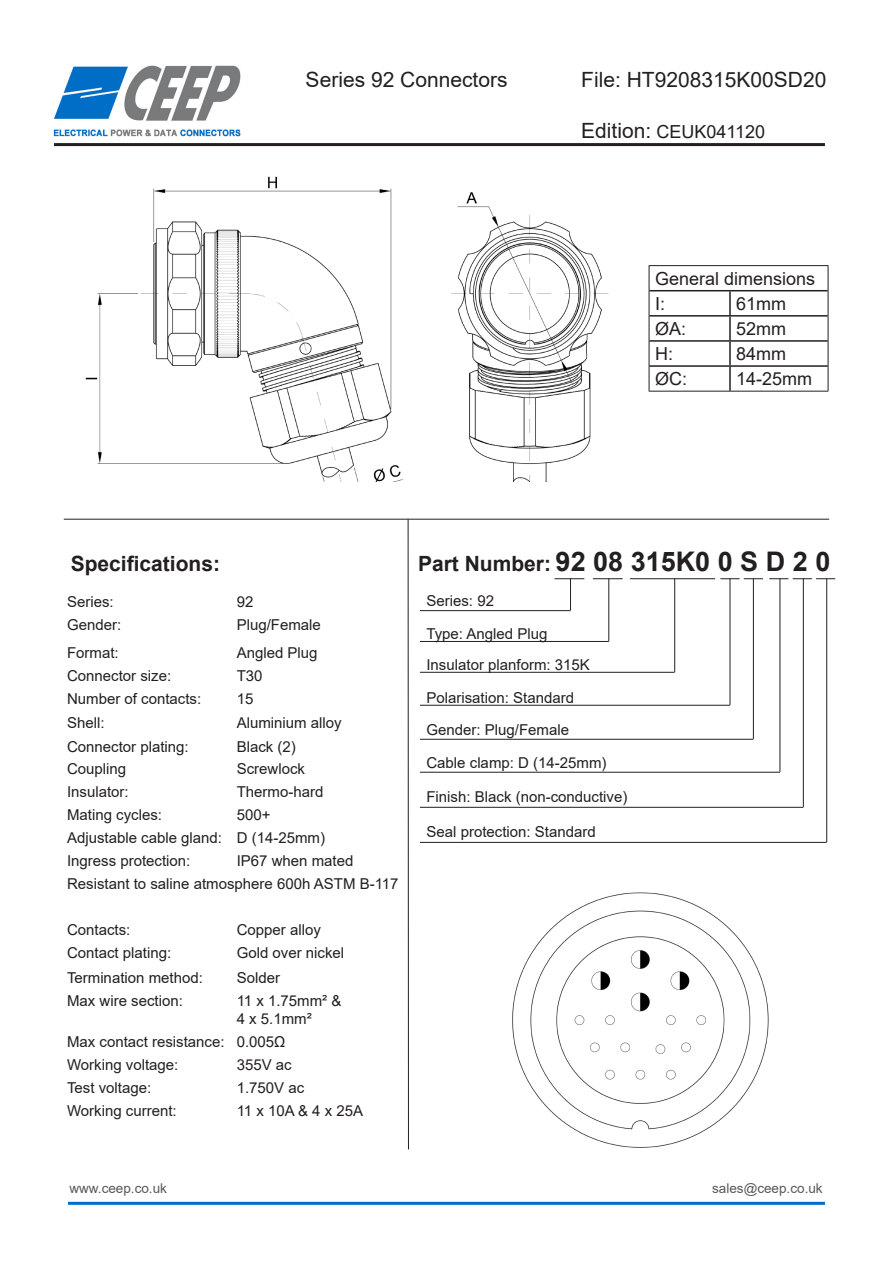
<style>
.page{position:relative;width:893px;height:1263px;background:#fff}
.page>*{position:absolute;margin:0;border:0;box-sizing:border-box;transform-origin:0 0}
.t1{font:700 27px "Arial";color:#231f20}
.t2{font:21px "Arial";color:#231f20}
.t3{font:700 21px "Arial";color:#231f20}
.t4{font:18px "Arial";color:#231f20}
.t5{font:15px "Arial";color:#231f20}
.t6{font:13.5px "Arial";color:#57585a}
.s1{font-size:21px}
</style>
<div class="page">
<hr style="left:68px;top:1202px;width:757px;height:3px;background:#006ec7">
<hr style="left:570px;top:578px;width:1px;height:32px;background:#231f20">
<hr style="left:420px;top:610px;width:150px;height:1px;background:#231f20">
<svg style="left:555px;top:578px;width:29px;height:1px"></svg>
<hr style="left:593px;top:578px;width:30px;height:1px;background:#231f20">
<hr style="left:630px;top:578px;width:85px;height:1px;background:#231f20">
<svg style="left:720px;top:578px;width:43px;height:1px"></svg>
<svg style="left:769px;top:578px;width:66px;height:1px"></svg>
<hr style="left:608px;top:578px;width:1px;height:63px;background:#231f20">
<hr style="left:674px;top:578px;width:1px;height:94px;background:#231f20">
<hr style="left:730px;top:578px;width:1px;height:127px;background:#231f20">
<hr style="left:753px;top:578px;width:1px;height:161px;background:#231f20">
<hr style="left:780px;top:578px;width:1px;height:194px;background:#231f20">
<hr style="left:803px;top:578px;width:1px;height:229px;background:#231f20">
<hr style="left:826px;top:578px;width:1px;height:264px;background:#231f20">
<hr style="left:420px;top:641px;width:189px;height:1px;background:#231f20">
<hr style="left:420px;top:672px;width:255px;height:1px;background:#231f20">
<hr style="left:420px;top:705px;width:310px;height:1px;background:#231f20">
<hr style="left:420px;top:739px;width:333px;height:1px;background:#231f20">
<hr style="left:420px;top:772px;width:360px;height:1px;background:#231f20">
<hr style="left:420px;top:842px;width:407px;height:1px;background:#231f20">
<hr style="left:420px;top:807px;width:383px;height:1px;background:#231f20">
<img style="left:85px;top:176px;width:523px;height:306px">
<hr style="left:649px;top:265px;width:81px;height:1px;background:#231f20">
<hr style="left:730px;top:265px;width:98px;height:1px;background:#231f20">
<svg style="left:649px;top:266px;width:1px;height:125px"></svg>
<svg style="left:828px;top:266px;width:1px;height:125px"></svg>
<hr style="left:649px;top:391px;width:81px;height:1px;background:#231f20">
<hr style="left:730px;top:391px;width:98px;height:1px;background:#231f20">
<hr style="left:649px;top:290px;width:81px;height:1px;background:#231f20">
<hr style="left:730px;top:290px;width:98px;height:1px;background:#231f20">
<hr style="left:729px;top:291px;width:2px;height:24px;background:#231f20">
<hr style="left:649px;top:315px;width:81px;height:2px;background:#231f20">
<hr style="left:730px;top:315px;width:98px;height:2px;background:#231f20">
<hr style="left:729px;top:317px;width:2px;height:23px;background:#231f20">
<hr style="left:649px;top:340px;width:81px;height:2px;background:#231f20">
<hr style="left:730px;top:340px;width:98px;height:2px;background:#231f20">
<hr style="left:729px;top:342px;width:2px;height:23px;background:#231f20">
<hr style="left:649px;top:365px;width:81px;height:2px;background:#231f20">
<hr style="left:730px;top:365px;width:98px;height:2px;background:#231f20">
<hr style="left:729px;top:367px;width:2px;height:24px;background:#231f20">
<hr style="left:408px;top:519px;width:1px;height:630px;background:#231f20">
<hr style="left:64px;top:519px;width:765px;height:1px;background:#231f20">
<img style="left:53px;top:65px;width:188px;height:72px">
<hr style="left:54px;top:143px;width:771px;height:3px;background:#231f20">
<img style="left:512px;top:892px;width:257px;height:256px">
<p class="t2" style="left:306px;top:65px;width:203px">Series 92 Connectors</p>
<p class="t2" style="left:581px;top:65px;width:247px">File: HT9208315K00SD20</p>
<p class="t4" style="left:581px;top:119px;width:185px"><span class="s1">Edition:</span> CEUK041120</p>
<p class="t4" style="left:655px;top:266px;width:162px">General dimensions</p>
<p class="t4" style="left:655px;top:291px;width:12px">I:</p>
<p class="t4" style="left:736px;top:291px;width:52px">61mm</p>
<p class="t4" style="left:655px;top:316px;width:33px">ØA:</p>
<p class="t4" style="left:736px;top:316px;width:52px">52mm</p>
<p class="t4" style="left:655px;top:341px;width:19px">H:</p>
<p class="t4" style="left:736px;top:341px;width:52px">84mm</p>
<p class="t4" style="left:655px;top:366px;width:34px">ØC:</p>
<p class="t4" style="left:736px;top:366px;width:78px">14-25mm</p>
<p class="t1" style="left:556px;top:543px;width:276px">92 08 315K0 0 S D 2 0</p>
<p class="t3" style="left:71px;top:548px;width:151px">Specifications:</p>
<p class="t3" style="left:418px;top:548px;width:135px">Part Number:</p>
<p class="t5" style="left:67px;top:591px;width:48px">Series:</p>
<p class="t5" style="left:237px;top:591px;width:18px">92</p>
<p class="t5" style="left:67px;top:614px;width:56px">Gender:</p>
<p class="t5" style="left:237px;top:614px;width:86px">Plug/Female</p>
<p class="t5" style="left:67px;top:643px;width:53px">Format:</p>
<p class="t5" style="left:237px;top:643px;width:82px">Angled Plug</p>
<p class="t5" style="left:67px;top:666px;width:106px">Connector size:</p>
<p class="t5" style="left:237px;top:666px;width:27px">T30</p>
<p class="t5" style="left:67px;top:689px;width:136px">Number of contacts:</p>
<p class="t5" style="left:237px;top:689px;width:18px">15</p>
<p class="t5" style="left:67px;top:712px;width:39px">Shell:</p>
<p class="t5" style="left:237px;top:712px;width:107px">Aluminium alloy</p>
<p class="t5" style="left:67px;top:736px;width:123px">Connector plating:</p>
<p class="t5" style="left:237px;top:736px;width:61px">Black (2)</p>
<p class="t5" style="left:67px;top:759px;width:61px">Coupling</p>
<p class="t5" style="left:237px;top:759px;width:70px">Screwlock</p>
<p class="t5" style="left:67px;top:782px;width:63px">Insulator:</p>
<p class="t5" style="left:237px;top:782px;width:88px">Thermo-hard</p>
<p class="t5" style="left:67px;top:805px;width:97px">Mating cycles:</p>
<p class="t5" style="left:237px;top:805px;width:35px">500+</p>
<p class="t5" style="left:67px;top:828px;width:157px">Adjustable cable gland:</p>
<p class="t5" style="left:237px;top:828px;width:90px">D (14-25mm)</p>
<p class="t5" style="left:67px;top:850px;width:125px">Ingress protection:</p>
<p class="t5" style="left:237px;top:850px;width:118px">IP67 when mated</p>
<p class="t5" style="left:67px;top:873px;width:333px">Resistant to saline atmosphere 600h ASTM B-117</p>
<p class="t5" style="left:67px;top:919px;width:65px">Contacts:</p>
<p class="t5" style="left:237px;top:919px;width:86px">Copper alloy</p>
<p class="t5" style="left:67px;top:942px;width:106px">Contact plating:</p>
<p class="t5" style="left:237px;top:942px;width:109px">Gold over nickel</p>
<p class="t5" style="left:67px;top:967px;width:137px">Termination method:</p>
<p class="t5" style="left:237px;top:967px;width:45px">Solder</p>
<p class="t5" style="left:67px;top:990px;width:117px">Max wire section:</p>
<p class="t5" style="left:237px;top:990px;width:106px">11 x 1.75mm² &amp;</p>
<p class="t5" style="left:237px;top:1008px;width:77px">4 x 5.1mm²</p>
<p class="t5" style="left:67px;top:1031px;width:159px">Max contact resistance:</p>
<p class="t5" style="left:237px;top:1031px;width:50px">0.005Ω</p>
<p class="t5" style="left:67px;top:1054px;width:113px">Working voltage:</p>
<p class="t5" style="left:237px;top:1054px;width:57px">355V ac</p>
<p class="t5" style="left:67px;top:1077px;width:86px">Test voltage:</p>
<p class="t5" style="left:237px;top:1077px;width:69px">1.750V ac</p>
<p class="t5" style="left:67px;top:1100px;width:111px">Working current:</p>
<p class="t5" style="left:237px;top:1100px;width:128px">11 x 10A &amp; 4 x 25A</p>
<p class="t5" style="left:426px;top:591px;width:69px">Series: 92</p>
<p class="t5" style="left:426px;top:623px;width:122px">Type: Angled Plug</p>
<p class="t5" style="left:426px;top:654px;width:165px">Insulator planform: 315K</p>
<p class="t5" style="left:426px;top:687px;width:149px">Polarisation: Standard</p>
<p class="t5" style="left:426px;top:720px;width:144px">Gender: Plug/Female</p>
<p class="t5" style="left:426px;top:753px;width:182px">Cable clamp: D (14-25mm)</p>
<p class="t5" style="left:426px;top:787px;width:202px">Finish: Black (non-conductive)</p>
<p class="t5" style="left:426px;top:821px;width:171px">Seal protection: Standard</p>
<p class="t6" style="left:69px;top:1178px;width:99px">www.ceep.co.uk</p>
<p class="t6" style="left:712px;top:1178px;width:112px">sales@ceep.co.uk</p>
</div>
